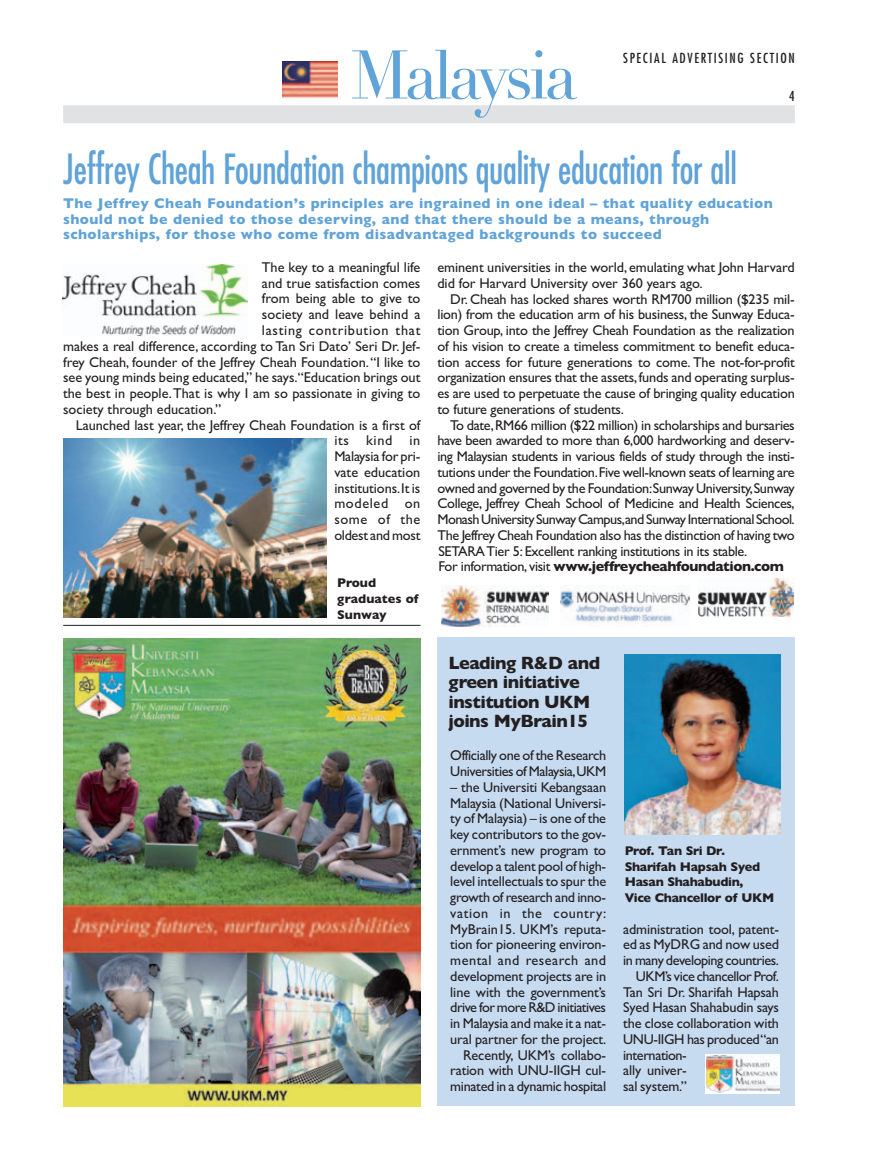
<style>
.page{position:relative;width:872px;height:1161px;background:#fff}
.page>*{position:absolute;margin:0;border:0;box-sizing:border-box;transform-origin:0 0}
.t1{font:67.5px "Didot";letter-spacing:-.06em;color:#60a3d8}
.t2{font:condensed 40.5px "Futura";letter-spacing:-.01em;color:#60a3d8;scale:.9 1}
.t3{font:700 18px/19.5px "Gill Sans";letter-spacing:-.03em;color:#231f20}
.t4{font:14.25px/15.8px "Gill Sans";letter-spacing:-.015em;color:#231f20}
.t5{font:700 14.25px/15.8px "Gill Sans";letter-spacing:.03em;color:#60a3d8}
.t6{font:14.25px "Gill Sans";letter-spacing:-.04em;color:#231f20}
.t7{font:700 14.25px "Gill Sans";letter-spacing:-.03em;color:#231f20}
.t8{font:14.25px "Gill Sans";letter-spacing:.045em;color:#231f20}
.t9{font:14.25px "Gill Sans";letter-spacing:-.035em;color:#231f20}
.t10{font:14.25px "Gill Sans";letter-spacing:.05em;color:#231f20}
.t11{font:condensed 13.5px "Futura";letter-spacing:.125em;color:#231f20}
.t12{font:700 12.75px/15.8px "Gill Sans";letter-spacing:-.025em;color:#231f20}
.t13{font:700 12.75px/15.8px "Gill Sans";color:#231f20}
.s1{font-weight:400}
</style>
<div class="page">
<div style="left:63px;top:105px;width:732px;height:18px;background:#e1e2e4"></div>
<img style="left:282px;top:62px;width:55px;height:36px">
<img style="left:63px;top:638px;width:357px;height:468px">
<hr style="left:63px;top:625px;width:357px;height:1px;background:#231f20">
<div style="left:437px;top:638px;width:358px;height:468px;background:#c6daf0"></div>
<img style="left:624px;top:654px;width:156px;height:180px">
<svg style="left:705px;top:1054px;width:74px;height:39px"></svg>
<img style="left:707px;top:1055px;width:72px;height:37px">
<img style="left:63px;top:264px;width:184px;height:72px">
<img style="left:63px;top:438px;width:264px;height:179px">
<img style="left:698px;top:578px;width:95px;height:38px">
<img style="left:441px;top:586px;width:108px;height:41px">
<img style="left:560px;top:586px;width:129px;height:36px">
<p class="t1" style="left:350px;top:50px;width:228px">Malaysia</p>
<p class="t11" style="left:623px;top:51px;width:173px">SPECIAL ADVERTISING SECTION</p>
<p class="t11" style="left:789px;top:90px;width:7px">4</p>
<p class="t2" style="left:63px;top:151px;width:750px">Jeffrey Cheah Foundation champions quality education for all</p>
<p class="t5" style="left:63px;top:197px;width:711px">The Jeffrey Cheah Foundation’s principles are ingrained in one ideal – that quality education should not be denied to those deserving, and that there should be a means, through scholarships, for those who come from disadvantaged backgrounds to succeed</p>
<p class="t4" style="left:262px;top:261px;width:160px">The key to a meaningful life</p>
<p class="t4" style="left:262px;top:277px;width:160px">and true satisfaction comes</p>
<p class="t4" style="left:262px;top:292px;width:160px">from being able to give to</p>
<p class="t4" style="left:262px;top:308px;width:160px">society and leave behind a</p>
<p class="t10" style="left:262px;top:325px;width:160px">lasting contribution that</p>
<p class="t4" style="left:63px;top:340px;width:359px">makes a real difference, according to Tan Sri Dato’ Seri Dr. Jef-</p>
<p class="t4" style="left:63px;top:355px;width:359px">frey Cheah, founder of the Jeffrey Cheah Foundation.“I like to</p>
<p class="t4" style="left:63px;top:371px;width:359px">see young minds being educated,” he says.“Education brings out</p>
<p class="t4" style="left:63px;top:387px;width:359px">the best in people.That is why I am so passionate in giving to</p>
<p class="t4" style="left:63px;top:403px;width:160px">society through education.”</p>
<p class="t4" style="left:76px;top:418px;width:346px">Launched last year, the Jeffrey Cheah Foundation is a first of</p>
<p class="t8" style="left:334px;top:435px;width:88px">its kind in</p>
<p class="t4" style="left:334px;top:450px;width:88px">Malaysia for pri-</p>
<p class="t4" style="left:334px;top:466px;width:88px">vate education</p>
<p class="t4" style="left:334px;top:481px;width:88px">institutions.It is</p>
<p class="t8" style="left:334px;top:498px;width:88px">modeled on</p>
<p class="t8" style="left:334px;top:514px;width:88px">some of the</p>
<p class="t4" style="left:334px;top:529px;width:88px">oldest and most</p>
<p class="t13" style="left:337px;top:576px;width:83px">Proud graduates of<br>Sunway</p>
<p class="t4" style="left:437px;top:261px;width:359px">eminent universities in the world, emulating what John Harvard</p>
<p class="t4" style="left:437px;top:277px;width:267px">did for Harvard University over 360 years ago.</p>
<p class="t4" style="left:450px;top:292px;width:346px">Dr. Cheah has locked shares worth RM700 million ($235 mil-</p>
<p class="t4" style="left:437px;top:308px;width:359px">lion) from the education arm of his business, the Sunway Educa-</p>
<p class="t4" style="left:437px;top:324px;width:359px">tion Group, into the Jeffrey Cheah Foundation as the realization</p>
<p class="t4" style="left:437px;top:340px;width:359px">of his vision to create a timeless commitment to benefit educa-</p>
<p class="t4" style="left:437px;top:355px;width:359px">tion access for future generations to come. The not-for-profit</p>
<p class="t4" style="left:437px;top:371px;width:359px">organization ensures that the assets,funds and operating surplus-</p>
<p class="t4" style="left:437px;top:387px;width:359px">es are used to perpetuate the cause of bringing quality education</p>
<p class="t4" style="left:437px;top:403px;width:188px">to future generations of students.</p>
<p class="t4" style="left:450px;top:418px;width:346px">To date,RM66 million ($22 million) in scholarships and bursaries</p>
<p class="t4" style="left:437px;top:434px;width:359px">have been awarded to more than 6,000 hardworking and deserv-</p>
<p class="t4" style="left:437px;top:450px;width:359px">ing Malaysian students in various fields of study through the insti-</p>
<p class="t4" style="left:437px;top:466px;width:359px">tutions under the Foundation.Five well-known seats of learning are</p>
<p class="t4" style="left:437px;top:481px;width:359px">owned and governed by the Foundation:Sunway University,Sunway</p>
<p class="t4" style="left:437px;top:497px;width:359px">College, Jeffrey Cheah School of Medicine and Health Sciences,</p>
<p class="t6" style="left:437px;top:514px;width:359px">Monash University Sunway Campus,and Sunway International School.</p>
<p class="t4" style="left:437px;top:529px;width:359px">The Jeffrey Cheah Foundation also has the distinction of having two</p>
<p class="t4" style="left:438px;top:544px;width:310px">SETARA Tier 5:Excellent ranking institutions in its stable.</p>
<p class="t7" style="left:438px;top:561px;width:347px"><span class="s1">For information, visit</span> www.jeffreycheahfoundation.com</p>
<p class="t3" style="left:448px;top:655px;width:153px">Leading R&amp;D and green initiative institution UKM joins MyBrain15</p>
<p class="t4" style="left:450px;top:749px;width:157px">Officially one of the Research<br>Universities of Malaysia,UKM</p>
<p class="t4" style="left:450px;top:781px;width:157px;text-align:right">– the Universiti Kebangsaan<br>Malaysia (National Universi&shy;ty of Malaysia) – is one of the key contributors to the gov&shy;ernment’s new program to develop a talent pool of high&shy;level intellectuals to spur the growth of research and inno&shy;vation in the country:<br>MyBrain15. UKM’s reputa&shy;tion for pioneering environ&shy;mental and research and development projects are in line with the government’s drive for more R&amp;D initiatives in Malaysia and make it a nat&shy;ural partner for the project.<br>Recently, UKM’s collabo&shy;ration with UNU-IIGH cul&shy;minated in a dynamic hospital</p>
<p class="t12" style="left:624px;top:844px;width:151px">Prof. Tan Sri Dr.<br>Sharifah Hapsah Syed<br>Hasan Shahabudin,<br>Vice Chancellor of UKM</p>
<p class="t4" style="left:623px;top:922px;width:157px">administration tool, patent-</p>
<p class="t4" style="left:623px;top:938px;width:157px">ed as MyDRG and now used</p>
<p class="t4" style="left:623px;top:954px;width:157px">in many developing countries.</p>
<p class="t9" style="left:636px;top:971px;width:145px">UKM’s vice chancellor Prof.</p>
<p class="t4" style="left:623px;top:985px;width:157px">Tan Sri Dr. Sharifah Hapsah</p>
<p class="t4" style="left:623px;top:1001px;width:157px">Syed Hasan Shahabudin says</p>
<p class="t4" style="left:623px;top:1017px;width:157px">the close collaboration with</p>
<p class="t4" style="left:623px;top:1033px;width:157px">UNU-IIGH has produced “an</p>
<p class="t4" style="left:623px;top:1048px;width:65px">internation-</p>
<p class="t4" style="left:623px;top:1064px;width:65px">ally univer-</p>
<p class="t4" style="left:623px;top:1080px;width:65px">sal system.”</p>
</div>
